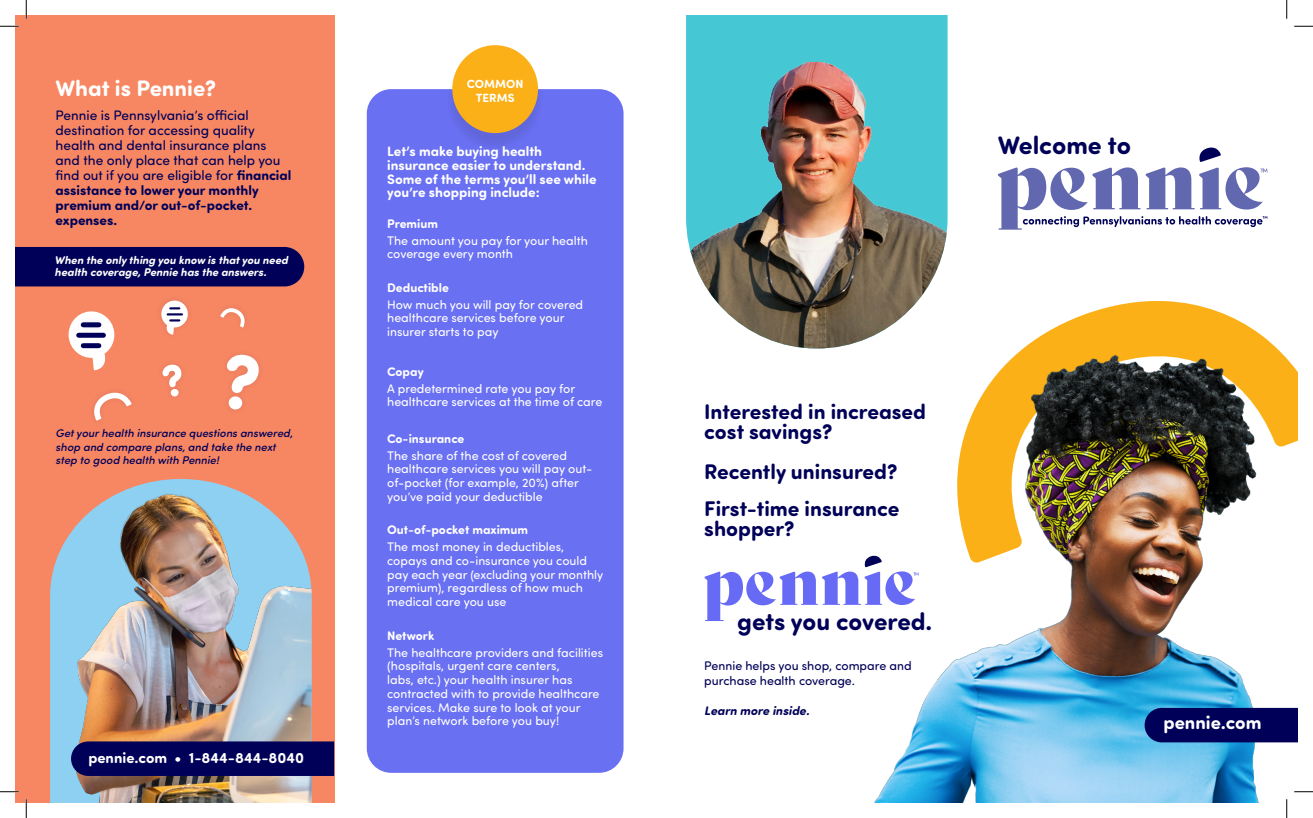
<style>
.page{position:relative;width:1313px;height:818px;background:#fff}
.page>*{position:absolute;margin:0;border:0;box-sizing:border-box;transform-origin:0 0}
.t1{font:700 25.38px "Sofia Pro Soft";color:#000058}
.t2{font:700 24.62px "Sofia Pro Soft";color:#000058}
.t3{font:700 22.5px "Sofia Pro Soft";color:#fff}
.t4{font:700 21.25px/20px "Sofia Pro Soft";color:#000058}
.t5{font:700 18.62px "Sofia Pro Soft";color:#fff}
.t6{font:700 15px "Sofia Pro Soft";color:#fff}
.t7{font:700 13.75px/15px "Sofia Pro Soft";color:#000058}
.Callout_Text_2{font:700 13.75px/13.8px "Sofia Pro Soft";color:#fff}
.t8{font:13.75px "Sofia Pro Soft";color:#000058}
.Callout_Text_2-2{font:12.5px/13.8px "Sofia Pro Soft";color:#fff}
.Callout_Text_2-3{font:700 12.5px "Sofia Pro Soft";color:#fff}
.t9{font:12.5px/15px "Sofia Pro Soft";color:#000058}
.t10{font:italic 700 12.5px "Sofia Pro Soft";color:#000058}
.Tag_Label_Text{font:700 11.88px "Sofia Pro Soft";color:#fff}
.t11{font:italic 500 11.25px/13.5px "Sofia Pro Soft";color:#000058}
.t12{font:italic 700 11.25px/12.5px "Sofia Pro Soft";color:#fff}
.s1{font-weight:400}
</style>
<div class="page">
<div style="left:686px;top:15px;width:261px;height:47px;background:#45c7d4"></div>
<img style="left:686px;top:62px;width:261px;height:286px">
<div style="left:15px;top:15px;width:319px;height:787px;background:#f78763"></div>
<svg style="left:1045px;top:301px;width:253px;height:146px;fill:#fbb017"></svg>
<img style="left:865px;top:333px;width:394px;height:469px">
<div style="left:1144px;top:707px;width:154px;height:35px;background:#000059"></div>
<svg style="left:998px;top:147px;width:269px;height:83px"></svg>
<svg style="left:704px;top:554px;width:215px;height:67px"></svg>
<div style="left:367px;top:89px;width:256px;height:683px;background:#6970f2;border-radius:24px"></div>
<div style="left:446px;top:50px;width:98px;height:101px;background:#231f20;opacity:.11"></div>
<div style="left:452px;top:45px;width:86px;height:88px;background:#fbb017;border-radius:50%"></div>
<div style="left:15px;top:247px;width:289px;height:39px;background:#000058"></div>
<svg style="left:50px;top:479px;width:193px;height:323px;fill:#8ed0f2"></svg>
<img style="left:76px;top:493px;width:235px;height:309px">
<svg style="left:68px;top:311px;width:47px;height:59px"></svg>
<div style="left:75px;top:316px;width:32px;height:18px;background:#000059;opacity:.1"></div>
<div style="left:83px;top:322px;width:16px;height:5px;background:#000059"></div>
<div style="left:79px;top:333px;width:24px;height:5px;background:#000059"></div>
<div style="left:83px;top:343px;width:16px;height:5px;background:#000059"></div>
<svg style="left:161px;top:300px;width:27px;height:35px"></svg>
<svg style="left:220px;top:308px;width:25px;height:19px"></svg>
<svg style="left:94px;top:392px;width:38px;height:28px"></svg>
<div style="left:71px;top:741px;width:263px;height:34px;background:#000058"></div>
<svg style="left:0;top:25px;width:19px;height:2px"></svg>
<svg style="left:1294px;top:25px;width:18px;height:2px"></svg>
<svg style="left:0;top:791px;width:19px;height:1px"></svg>
<svg style="left:1294px;top:791px;width:18px;height:1px"></svg>
<svg style="left:25px;top:0;width:2px;height:19px"></svg>
<svg style="left:25px;top:799px;width:2px;height:19px"></svg>
<svg style="left:1286px;top:0;width:1px;height:19px"></svg>
<svg style="left:1286px;top:799px;width:1px;height:19px"></svg>
<svg style="left:163px;top:365px;width:19px;height:31px"></svg>
<svg style="left:227px;top:354px;width:32px;height:56px"></svg>
<p class="t3" style="left:56px;top:71px;width:162px">What is Pennie?</p>
<p class="t8" style="left:56px;top:106px;width:195px">Pennie is Pennsylvania’s official</p>
<p class="t8" style="left:56px;top:121px;width:201px">destination for accessing quality</p>
<p class="t8" style="left:56px;top:136px;width:212px">health and dental insurance plans</p>
<p class="t7" style="left:56px;top:152px;width:237px"><span class="s1">and the only place that can help you find out if you are eligible for</span> financial assistance to lower your monthly premium and/or out-of-pocket. expenses.</p>
<p class="t12" style="left:55px;top:253px;width:235px">When the only thing you know is that you need health coverage, Pennie has the answers.</p>
<p class="t11" style="left:56px;top:426px;width:239px">Get your health insurance questions answered, shop and compare plans, and take the next step to good health with Pennie!</p>
<p class="t6" style="left:88px;top:746px;width:217px">pennie.com • 1-844-844-8040</p>
<p class="Tag_Label_Text" style="left:467px;top:75px;width:58px">COMMON</p>
<p class="Tag_Label_Text" style="left:476px;top:89px;width:40px">TERMS</p>
<p class="Callout_Text_2" style="left:387px;top:144px;width:211px">Let’s make buying health insurance easier to understand.<br>Some of the terms you’ll see while you’re shopping include:</p>
<p class="Callout_Text_2-3" style="left:387px;top:214px;width:52px">Premium</p>
<p class="Callout_Text_2-2" style="left:387px;top:233px;width:202px">The amount you pay for your health coverage every month</p>
<p class="Callout_Text_2-3" style="left:387px;top:278px;width:63px">Deductible</p>
<p class="Callout_Text_2-2" style="left:387px;top:297px;width:197px">How much you will pay for covered healthcare services before your insurer starts to pay</p>
<p class="Callout_Text_2-3" style="left:387px;top:362px;width:38px">Copay</p>
<p class="Callout_Text_2-2" style="left:387px;top:381px;width:217px">A predetermined rate you pay for healthcare services at the time of care</p>
<p class="Callout_Text_2-3" style="left:387px;top:429px;width:79px">Co-insurance</p>
<p class="Callout_Text_2-2" style="left:387px;top:448px;width:207px">The share of the cost of covered healthcare services you will pay out&shy;of-pocket (for example, 20%) after you’ve paid your deductible</p>
<p class="Callout_Text_2-3" style="left:387px;top:521px;width:142px">Out-of-pocket maximum</p>
<p class="Callout_Text_2-2" style="left:387px;top:539px;width:218px">The most money in deductibles, copays and co-insurance you could pay each year (excluding your monthly premium), regardless of how much medical care you use</p>
<p class="Callout_Text_2-3" style="left:387px;top:626px;width:48px">Network</p>
<p class="Callout_Text_2-2" style="left:387px;top:644px;width:217px">The healthcare providers and facilities (hospitals, urgent care centers,<br>labs, etc.) your health insurer has contracted with to provide healthcare services. Make sure to look at your plan’s network before you buy!</p>
<p class="t1" style="left:997px;top:126px;width:135px">Welcome to</p>
<p class="t4" style="left:704px;top:400px;width:223px">Interested in increased cost savings?</p>
<p class="t4" style="left:704px;top:460px;width:194px">Recently uninsured?</p>
<p class="t4" style="left:704px;top:497px;width:196px">First-time insurance shopper?</p>
<p class="t2" style="left:737px;top:603px;width:196px">gets you covered.</p>
<p class="t9" style="left:704px;top:657px;width:209px">Pennie helps you shop, compare and purchase health coverage.</p>
<p class="t10" style="left:704px;top:701px;width:107px">Learn more inside.</p>
<p class="t5" style="left:1163px;top:709px;width:100px">pennie.com</p>
</div>
